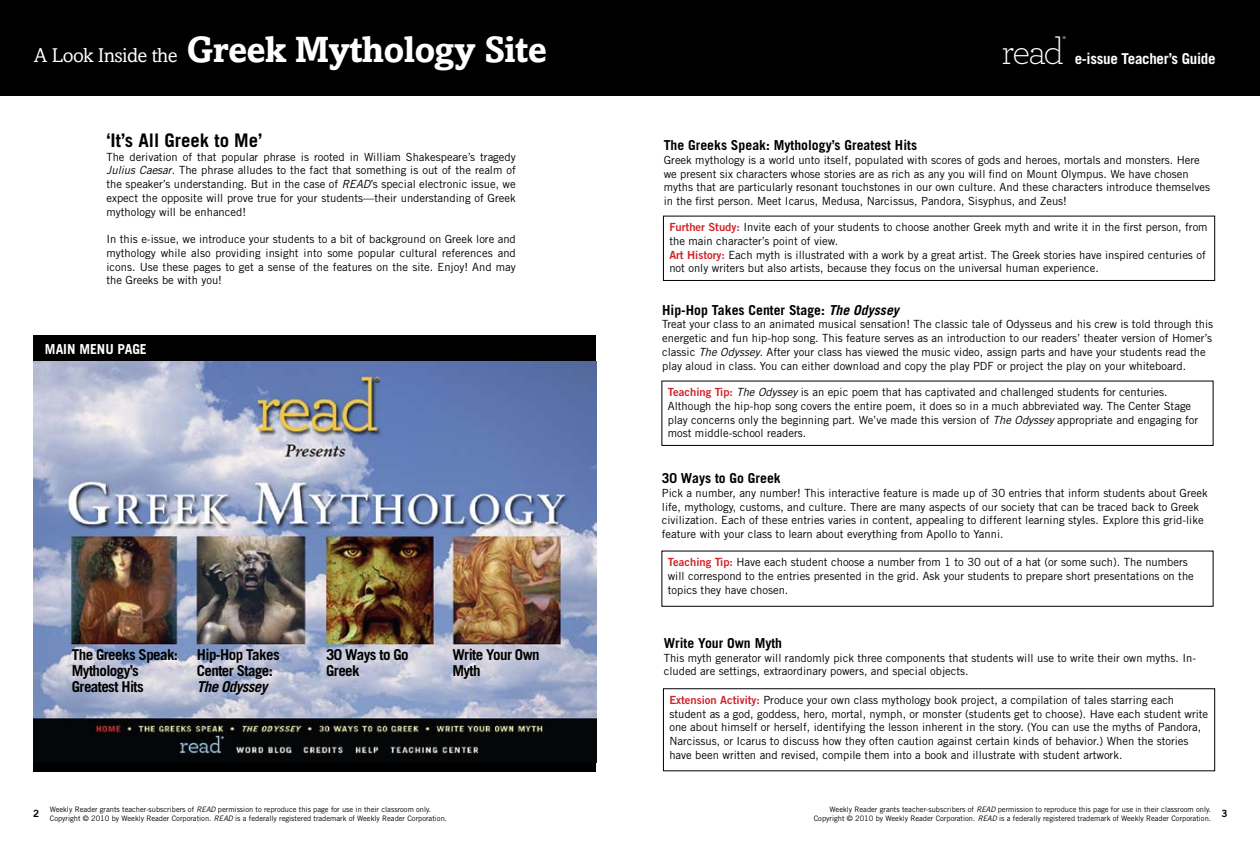
<style>
.page{position:relative;width:1260px;height:855px;background:#fff}
.page>*{position:absolute;margin:0;border:0;box-sizing:border-box;transform-origin:0 0}
.t1{font:300 37.75px "Archer";color:#fff}
.t2{font:700 36.25px "Amasis";letter-spacing:-.02em;color:#fff}
.t3{font:700 18.75px "Trade Gothic";color:#000}
.t4{font:700 15px/16.2px "Trade Gothic";letter-spacing:-.04em;color:#000}
.t5{font:700 15px "Trade Gothic";letter-spacing:-.02em;color:#fff}
.t6{font:italic 700 15px "Trade Gothic";letter-spacing:-.04em;color:#000}
.t7{font:700 13.75px "Trade Gothic";color:#000}
.t8{font:700 13.75px "Trade Gothic";color:#fff}
.t9{font:11.25px/13.8px "Trade Gothic";color:#000}
.t10{font:10px "Trade Gothic Bold Two";color:#000}
.t11{font:7.5px/8.8px "Trade Gothic";color:#000}
.t12{font:6.25px "Trade Gothic";color:#000}
.t13{font:3.75px "Trade Gothic";color:#fff}
.s1{font-weight:400;font-size:20px}
.s2{font-style:italic}
.s3{font-family:"Trade Gothic Bold Two";color:#d2232a}
</style>
<div class="page">
<div style="left:0;top:0;width:1260px;height:96px;background:#000"></div>
<div style="left:663px;top:216px;width:552px;height:65px;border:1px solid #000"></div>
<div style="left:662px;top:381px;width:551px;height:65px;border:1px solid #000"></div>
<div style="left:662px;top:551px;width:551px;height:56px;border:1px solid #000"></div>
<div style="left:34px;top:335px;width:562px;height:436px;background:#000"></div>
<img style="left:34px;top:362px;width:562px;height:400px">
<h2 class="t2" style="left:34px;top:27px;width:515px"><span class="s1">A Look Inside the</span> Greek Mythology Site</h2>
<h3 class="t3" style="left:106px;top:129px;width:157px">‘It’s All Greek to Me’</h3>
<p class="t9" style="left:106px;top:150px;width:411px;text-align:justify">The derivation of that popular phrase is rooted in William Shakespeare’s tragedy <span class="s2">Julius Caesar</span>. The phrase alludes to the fact that something is out of the realm of the speaker’s understanding. But in the case of <span class="s2">READ</span>’s special electronic issue, we expect the opposite will prove true for your students—their understanding of Greek mythology will be enhanced!</p>
<p class="t9" style="left:106px;top:232px;width:411px;text-align:justify">In this e-issue, we introduce your students to a bit of background on Greek lore and mythology while also providing insight into some popular cultural references and icons. Use these pages to get a sense of the features on the site. Enjoy! And may the Greeks be with you!</p>
<p class="t8" style="left:45px;top:340px;width:103px">MAIN MENU PAGE</p>
<p class="t12" style="left:375px;top:377px;width:6px">®</p>
<h3 class="t4" style="left:72px;top:646px;width:108px">The Greeks Speak:<br>Mythology’s<br>Greatest Hits</h3>
<h3 class="t4" style="left:197px;top:646px;width:84px">Hip-Hop Takes<br>Center Stage:</h3>
<h3 class="t6" style="left:197px;top:677px;width:72px">The Odyssey</h3>
<h3 class="t4" style="left:326px;top:646px;width:84px">30 Ways to Go<br>Greek</h3>
<h3 class="t4" style="left:452px;top:646px;width:89px">Write Your Own<br>Myth</h3>
<p class="t13" style="left:1063px;top:36px;width:5px">®</p>
<h1 class="t1" style="left:1001px;top:27px;width:64px">read</h1>
<h3 class="t5" style="left:1075px;top:50px;width:142px">e-issue Teacher’s Guide</h3>
<p class="t7" style="left:664px;top:137px;width:255px">The Greeks Speak: Mythology’s Greatest Hits</p>
<p class="t9" style="left:664px;top:153px;width:548px">Greek mythology is a world unto itself, populated with scores of gods and heroes, mortals and monsters. Here we present six characters whose stories are as rich as any you will find on Mount Olympus. We have chosen myths that are particularly resonant touchstones in our own culture. And these characters introduce themselves in the first person. Meet Icarus, Medusa, Narcissus, Pandora, Sisyphus, and Zeus!</p>
<p class="t9" style="left:669px;top:220px;width:540px"><span class="s3">Further Study:</span> Invite each of your students to choose another Greek myth and write it in the first person, from the main character’s point of view.<br><span class="s3">Art History:</span> Each myth is illustrated with a work by a great artist. The Greek stories have inspired centuries of not only writers but also artists, because they focus on the universal human experience.</p>
<p class="t7" style="left:662px;top:301px;width:238px">Hip-Hop Takes Center Stage: <span class="s2">The Odyssey</span></p>
<p class="t9" style="left:662px;top:317px;width:553px">Treat your class to an animated musical sensation! The classic tale of Odysseus and his crew is told through this energetic and fun hip-hop song. This feature serves as an introduction to our readers’ theater version of Homer’s classic <span class="s2">The Odyssey</span>. After your class has viewed the music video, assign parts and have your students read the play aloud in class. You can either download and copy the play PDF or project the play on your whiteboard.</p>
<p class="t9" style="left:668px;top:385px;width:532px"><span class="s3">Teaching Tip:</span> <span class="s2">The Odyssey</span> is an epic poem that has captivated and challenged students for centuries.<br>Although the hip-hop song covers the entire poem, it does so in a much abbreviated way. The Center Stage play concerns only the beginning part. We’ve made this version of <span class="s2">The Odyssey</span> appropriate and engaging for most middle-school readers.</p>
<p class="t7" style="left:662px;top:470px;width:120px">30 Ways to Go Greek</p>
<p class="t9" style="left:662px;top:486px;width:547px">Pick a number, any number! This interactive feature is made up of 30 entries that inform students about Greek life, mythology, customs, and culture. There are many aspects of our society that can be traced back to Greek civilization. Each of these entries varies in content, appealing to different learning styles. Explore this grid-like feature with your class to learn about everything from Apollo to Yanni.</p>
<p class="t9" style="left:668px;top:555px;width:528px"><span class="s3">Teaching Tip:</span> Have each student choose a number from 1 to 30 out of a hat (or some such). The numbers will correspond to the entries presented in the grid. Ask your students to prepare short presentations on the topics they have chosen.</p>
<p class="t7" style="left:664px;top:634px;width:120px">Write Your Own Myth</p>
<p class="t9" style="left:664px;top:651px;width:534px">This myth generator will randomly pick three components that students will use to write their own myths. In&shy;cluded are settings, extraordinary powers, and special objects.</p>
<p class="t9" style="left:669px;top:693px;width:540px"><span class="s3">Extension Activity:</span> Produce your own class mythology book project, a compilation of tales starring each student as a god, goddess, hero, mortal, nymph, or monster (students get to choose). Have each student write one about himself or herself, identifying the lesson inherent in the story. (You can use the myths of Pandora, Narcissus, or Icarus to discuss how they often caution against certain kinds of behavior.) When the stories have been written and revised, compile them into a book and illustrate with student artwork.</p>
<p class="t11" style="left:50px;top:805px;width:399px">Weekly Reader grants teacher-subscribers of <span class="s2">READ</span> permission to reproduce this page for use in their classroom only.<br>Copyright © 2010 by Weekly Reader Corporation. <span class="s2">READ</span> is a federally registered trademark of Weekly Reader Corporation.</p>
<p class="t11" style="left:814px;top:805px;width:399px;text-align:right">Weekly Reader grants teacher-subscribers of <span class="s2">READ</span> permission to reproduce this page for use in their classroom only.<br>Copyright © 2010 by Weekly Reader Corporation. <span class="s2">READ</span> is a federally registered trademark of Weekly Reader Corporation.</p>
<p class="t10" style="left:33px;top:807px;width:8px">2</p>
<p class="t10" style="left:1222px;top:807px;width:8px">3</p>
</div>
